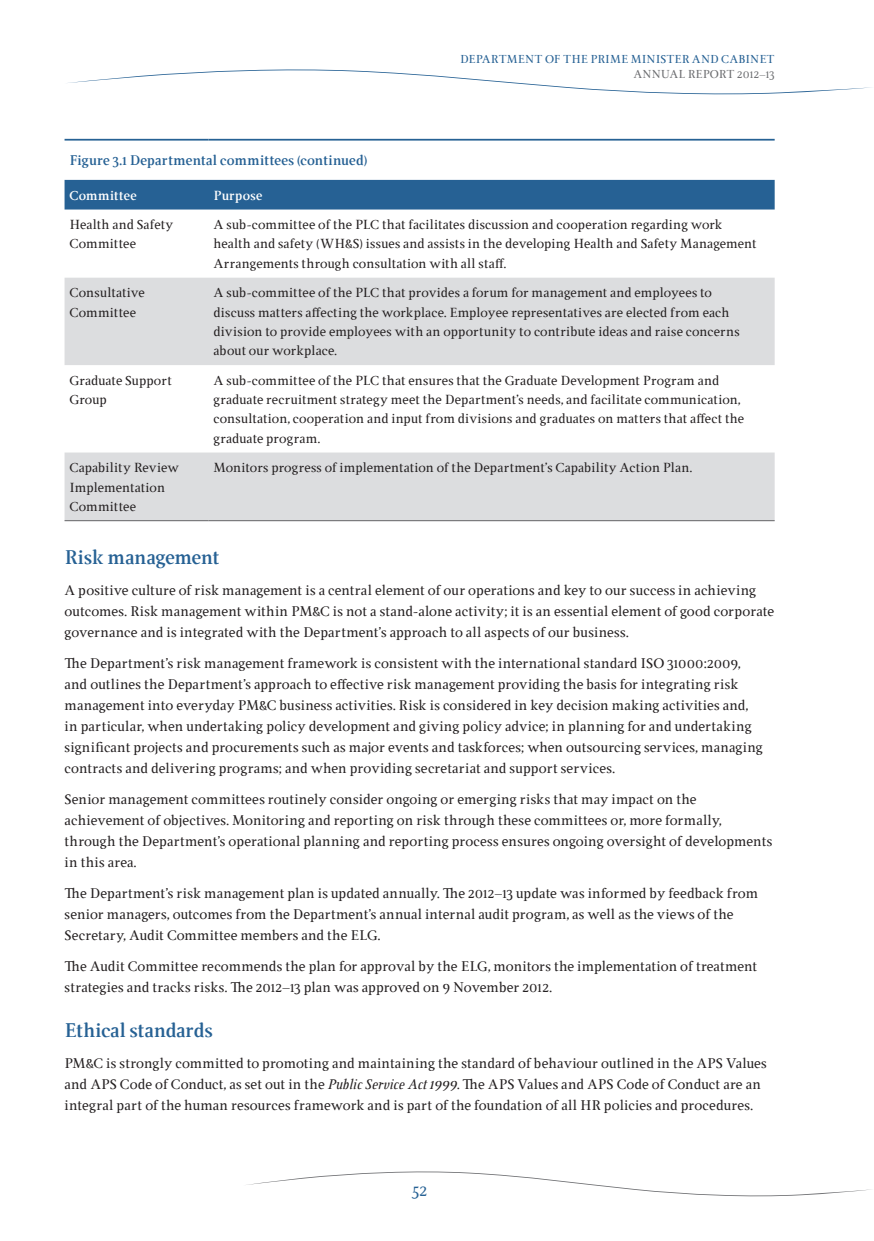
<style>
.page{position:relative;width:874px;height:1241px;background:#fff}
.page>*{position:absolute;margin:0;border:0;box-sizing:border-box;transform-origin:0 0}
.HEADING_LEVEL_2{font:700 21px "Ingleby";color:#266194}
.t1{font:17.5px "Ingleby";color:#266194}
.BODY_TEXT{font:14.88px/21px "Ingleby";letter-spacing:.005em;color:#231f20}
.FIGURE_TITLE{font:700 14.88px "Ingleby";letter-spacing:.015em;color:#266194}
.FINANCIAL_TABLE_BODY{font:14px/19.2px "Ingleby";letter-spacing:.005em;color:#231f20}
.YEAR_COLUMN_HEADING{font:700 14px "Ingleby";letter-spacing:.02em;color:#fff}
.t2{font:12.25px "Ingleby";letter-spacing:.005em;color:#266194}
.t3{font:12.25px "Ingleby";letter-spacing:.01em;color:#6c6d70}
.s1{font-style:italic}
</style>
<div class="page">
<svg style="left:68px;top:69px;width:804px;height:26px"></svg>
<svg style="left:246px;top:1171px;width:625px;height:26px"></svg>
<div style="left:64px;top:180px;width:710px;height:29px;background:#266194"></div>
<svg style="left:64px;top:277px;width:710px;height:243px;fill:#dcdddf"></svg>
<hr style="left:64px;top:139px;width:144px;height:1px;background:#266194">
<hr style="left:208px;top:139px;width:566px;height:1px;background:#266194">
<hr style="left:64px;top:520px;width:144px;height:1px;background:#636366">
<hr style="left:208px;top:520px;width:566px;height:1px;background:#636366">
<p class="t2" style="left:460px;top:53px;width:316px">DEPARTMENT OF THE PRIME MINISTER AND CABINET</p>
<p class="t3" style="left:633px;top:67px;width:143px">ANNUAL REPORT 2012–13</p>
<p class="FIGURE_TITLE" style="left:69px;top:152px;width:299px">Figure 3.1 Departmental committees (continued)</p>
<p class="YEAR_COLUMN_HEADING" style="left:69px;top:187px;width:69px">Committee</p>
<p class="YEAR_COLUMN_HEADING" style="left:213px;top:187px;width:50px">Purpose</p>
<p class="FINANCIAL_TABLE_BODY" style="left:69px;top:215px;width:105px">Health and Safety<br>Committee</p>
<p class="FINANCIAL_TABLE_BODY" style="left:213px;top:215px;width:544px">A sub-committee of the PLC that facilitates discussion and cooperation regarding work health and safety (WH&amp;S) issues and assists in the developing Health and Safety Management<br>Arrangements through consultation with all staff.</p>
<p class="FINANCIAL_TABLE_BODY" style="left:69px;top:283px;width:77px">Consultative<br>Committee</p>
<p class="FINANCIAL_TABLE_BODY" style="left:213px;top:283px;width:527px">A sub-committee of the PLC that provides a forum for management and employees to discuss matters affecting the workplace. Employee representatives are elected from each division to provide employees with an opportunity to contribute ideas and raise concerns about our workplace.</p>
<p class="FINANCIAL_TABLE_BODY" style="left:69px;top:370px;width:104px">Graduate Support<br>Group</p>
<p class="FINANCIAL_TABLE_BODY" style="left:213px;top:370px;width:532px">A sub-committee of the PLC that ensures that the Graduate Development Program and graduate recruitment strategy meet the Department’s needs, and facilitate communication, consultation, cooperation and input from divisions and graduates on matters that affect the graduate program.</p>
<p class="FINANCIAL_TABLE_BODY" style="left:69px;top:458px;width:111px">Capability Review<br>Implementation<br>Committee</p>
<p class="FINANCIAL_TABLE_BODY" style="left:213px;top:458px;width:480px">Monitors progress of implementation of the Department’s Capability Action Plan.</p>
<p class="HEADING_LEVEL_2" style="left:64px;top:546px;width:156px">Risk management</p>
<p class="BODY_TEXT" style="left:64px;top:579px;width:710px">A positive culture of risk management is a central element of our operations and key to our success in achieving outcomes. Risk management within PM&amp;C is not a stand-alone activity; it is an essential element of good corporate governance and is integrated with the Department’s approach to all aspects of our business.</p>
<p class="BODY_TEXT" style="left:64px;top:652px;width:699px">The Department’s risk management framework is consistent with the international standard ISO 31000:2009, and outlines the Department’s approach to effective risk management providing the basis for integrating risk management into everyday PM&amp;C business activities. Risk is considered in key decision making activities and, in particular, when undertaking policy development and giving policy advice; in planning for and undertaking significant projects and procurements such as major events and taskforces; when outsourcing services, managing contracts and delivering programs; and when providing secretariat and support services.</p>
<p class="BODY_TEXT" style="left:64px;top:788px;width:709px">Senior management committees routinely consider ongoing or emerging risks that may impact on the achievement of objectives. Monitoring and reporting on risk through these committees or, more formally, through the Department’s operational planning and reporting process ensures ongoing oversight of developments in this area.</p>
<p class="BODY_TEXT" style="left:64px;top:882px;width:694px">The Department’s risk management plan is updated annually. The 2012–13 update was informed by feedback from senior managers, outcomes from the Department’s annual internal audit program, as well as the views of the<br>Secretary, Audit Committee members and the ELG.</p>
<p class="BODY_TEXT" style="left:64px;top:955px;width:693px">The Audit Committee recommends the plan for approval by the ELG, monitors the implementation of treatment strategies and tracks risks. The 2012–13 plan was approved on 9 November 2012.</p>
<p class="HEADING_LEVEL_2" style="left:64px;top:1018px;width:149px">Ethical standards</p>
<p class="BODY_TEXT" style="left:64px;top:1052px;width:703px">PM&amp;C is strongly committed to promoting and maintaining the standard of behaviour outlined in the APS Values and APS Code of Conduct, as set out in the <span class="s1">Public Service Act 1999</span>. The APS Values and APS Code of Conduct are an integral part of the human resources framework and is part of the foundation of all HR policies and procedures.</p>
<p class="t1" style="left:411px;top:1180px;width:17px">52</p>
</div>
